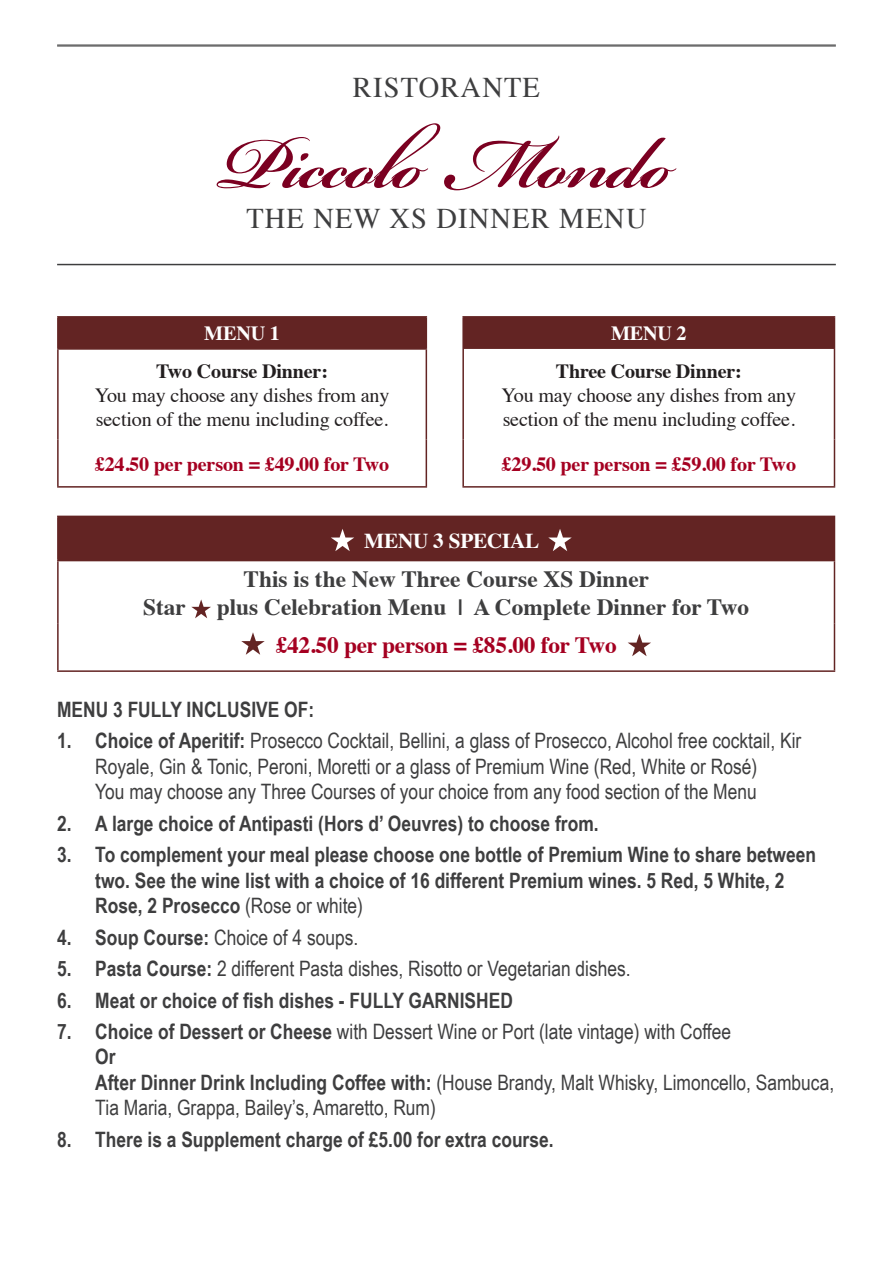
<style>
.page{position:relative;width:893px;height:1263px;background:#fff}
.page>*{position:absolute;margin:0;border:0;box-sizing:border-box;transform-origin:0 0}
.t1{font:28.5px "Times";letter-spacing:.04em;color:#3e3e3f}
.t2{font:700 23.4px "Times";color:#3e3e3f}
.Food_Title{font:700 23.4px "Times";letter-spacing:-.01em;color:#a50021}
.t3{font:21.15px/25.5px "Arial Narrow";color:#3e3e3f;text-align:center}
.t4{font:700 21.15px/25.5px "Arial Narrow";color:#3e3e3f}
.Food_Title-2{font:700 21.15px "Times";letter-spacing:-.01em;color:#fff}
.Food_Title-3{font:20.1px/24.2px "Times";letter-spacing:-.01em;color:#231f20;text-align:center}
.Food_Title-4{font:700 20.1px "Times";letter-spacing:-.01em;color:#a50021}
.Food_Title-5{font:700 20.1px "Times";letter-spacing:-.01em;color:#fff}
.s1{font-weight:700}
.s2{font-weight:400}
</style>
<div class="page">
<div style="left:59px;top:317px;width:775px;height:32px;background:#632423"></div>
<hr style="left:57px;top:350px;width:2px;height:89px;background:#632423">
<hr style="left:426px;top:350px;width:1px;height:89px;background:#632423">
<hr style="left:57px;top:439px;width:2px;height:47px;background:#632423">
<hr style="left:426px;top:439px;width:1px;height:47px;background:#632423">
<hr style="left:57px;top:486px;width:370px;height:2px;background:#632423">
<hr style="left:462px;top:316px;width:373px;height:2px;background:#632423">
<hr style="left:462px;top:318px;width:2px;height:31px;background:#632423">
<hr style="left:834px;top:318px;width:1px;height:31px;background:#632423">
<hr style="left:462px;top:349px;width:2px;height:90px;background:#632423">
<hr style="left:834px;top:349px;width:1px;height:90px;background:#632423">
<hr style="left:462px;top:439px;width:2px;height:47px;background:#632423">
<hr style="left:834px;top:439px;width:1px;height:47px;background:#632423">
<hr style="left:462px;top:486px;width:373px;height:2px;background:#632423">
<hr style="left:57px;top:316px;width:370px;height:2px;background:#632423">
<hr style="left:57px;top:318px;width:2px;height:30px;background:#632423">
<hr style="left:426px;top:318px;width:1px;height:30px;background:#632423">
<hr style="left:57px;top:348px;width:370px;height:2px;background:#632423">
<div style="left:58px;top:516px;width:776px;height:45px;background:#632423"></div>
<hr style="left:57px;top:561px;width:2px;height:63px;background:#632423">
<hr style="left:834px;top:561px;width:1px;height:63px;background:#632423">
<hr style="left:57px;top:624px;width:2px;height:46px;background:#632423">
<hr style="left:834px;top:624px;width:1px;height:46px;background:#632423">
<hr style="left:57px;top:670px;width:778px;height:2px;background:#632423">
<hr style="left:57px;top:516px;width:778px;height:1px;background:#632423">
<hr style="left:57px;top:517px;width:2px;height:43px;background:#632423">
<hr style="left:834px;top:517px;width:1px;height:43px;background:#632423">
<hr style="left:57px;top:560px;width:778px;height:1px;background:#632423">
<svg style="left:331px;top:529px;width:23px;height:22px"></svg>
<svg style="left:548px;top:529px;width:24px;height:22px"></svg>
<svg style="left:191px;top:599px;width:20px;height:19px"></svg>
<svg style="left:241px;top:632px;width:24px;height:23px"></svg>
<svg style="left:628px;top:634px;width:23px;height:22px"></svg>
<hr style="left:57px;top:45px;width:779px;height:1px;background:#3e3e3f">
<hr style="left:57px;top:46px;width:779px;height:1px;background:#3e3e3f">
<hr style="left:57px;top:264px;width:779px;height:1px;background:#3e3e3f">
<svg style="left:217px;top:123px;width:459px;height:67px"></svg>
<p class="t1" style="left:353px;top:60px;width:189px">RISTORANTE</p>
<p class="t1" style="left:246px;top:192px;width:402px">THE NEW XS DINNER MENU</p>
<p class="Food_Title-5" style="left:204px;top:314px;width:77px">MENU 1</p>
<p class="Food_Title-5" style="left:611px;top:314px;width:77px">MENU 2</p>
<p class="Food_Title-3" style="left:95px;top:357px;width:296px"><span class="s1">Two Course Dinner:<br></span>You may choose any dishes from any section of the menu including coffee.</p>
<p class="Food_Title-3" style="left:501px;top:357px;width:296px"><span class="s1">Three Course Dinner:<br></span>You may choose any dishes from any section of the menu including coffee.</p>
<p class="Food_Title-4" style="left:95px;top:445px;width:296px">£24.50 per person = £49.00 for Two</p>
<p class="Food_Title-4" style="left:502px;top:445px;width:296px">£29.50 per person = £59.00 for Two</p>
<p class="Food_Title-2" style="left:364px;top:521px;width:177px">MENU 3 SPECIAL</p>
<p class="t2" style="left:244px;top:557px;width:407px">This is the New Three Course XS Dinner</p>
<p class="t2" style="left:143px;top:585px;width:44px">Star</p>
<p class="t2" style="left:217px;top:585px;width:534px">plus Celebration Menu | A Complete Dinner for Two</p>
<p class="Food_Title" style="left:276px;top:623px;width:342px">£42.50 per person = £85.00 for Two</p>
<p class="t4" style="left:57px;top:696px;width:259px">MENU 3 FULLY INCLUSIVE OF:</p>
<p class="t3" style="left:57px;top:727px;width:746px"><span class="s1">1. Choice of Aperitif:</span> Prosecco Cocktail, Bellini, a glass of Prosecco, Alcohol free cocktail, Kir<br>Royale, Gin &amp; Tonic, Peroni, Moretti or a glass of Premium Wine (Red, White or Rosé)<br>You may choose any Three Courses of your choice from any food section of the Menu</p>
<p class="t4" style="left:57px;top:809px;width:543px">2. A large choice of Antipasti (Hors d’ Oeuvres) to choose from.</p>
<p class="t4" style="left:95px;top:841px;width:722px;text-indent:-38px">3. To complement your meal please choose one bottle of Premium Wine to share between two. See the wine list with a choice of 16 different Premium wines. 5 Red, 5 White, 2<br>Rose, 2 Prosecco <span class="s2">(Rose or white)</span></p>
<p class="t3" style="left:57px;top:923px;width:303px"><span class="s1">4. Soup Course:</span> Choice of 4 soups.</p>
<p class="t3" style="left:57px;top:955px;width:575px"><span class="s1">5. Pasta Course:</span> 2 different Pasta dishes, Risotto or Vegetarian dishes.</p>
<p class="t4" style="left:57px;top:986px;width:457px">6. Meat or choice of fish dishes - FULLY GARNISHED</p>
<p class="t3" style="left:95px;top:1018px;width:740px;text-align:left;text-indent:-38px"><span class="s1">7. Choice of Dessert or Cheese</span> with Dessert Wine or Port (late vintage) with Coffee<br><span class="s1">Or<br>After Dinner Drink Including Coffee with:</span> (House Brandy, Malt Whisky, Limoncello, Sambuca, Tia Maria, Grappa, Bailey’s, Amaretto, Rum)</p>
<p class="t4" style="left:57px;top:1125px;width:498px">8. There is a Supplement charge of £5.00 for extra course.</p>
</div>
